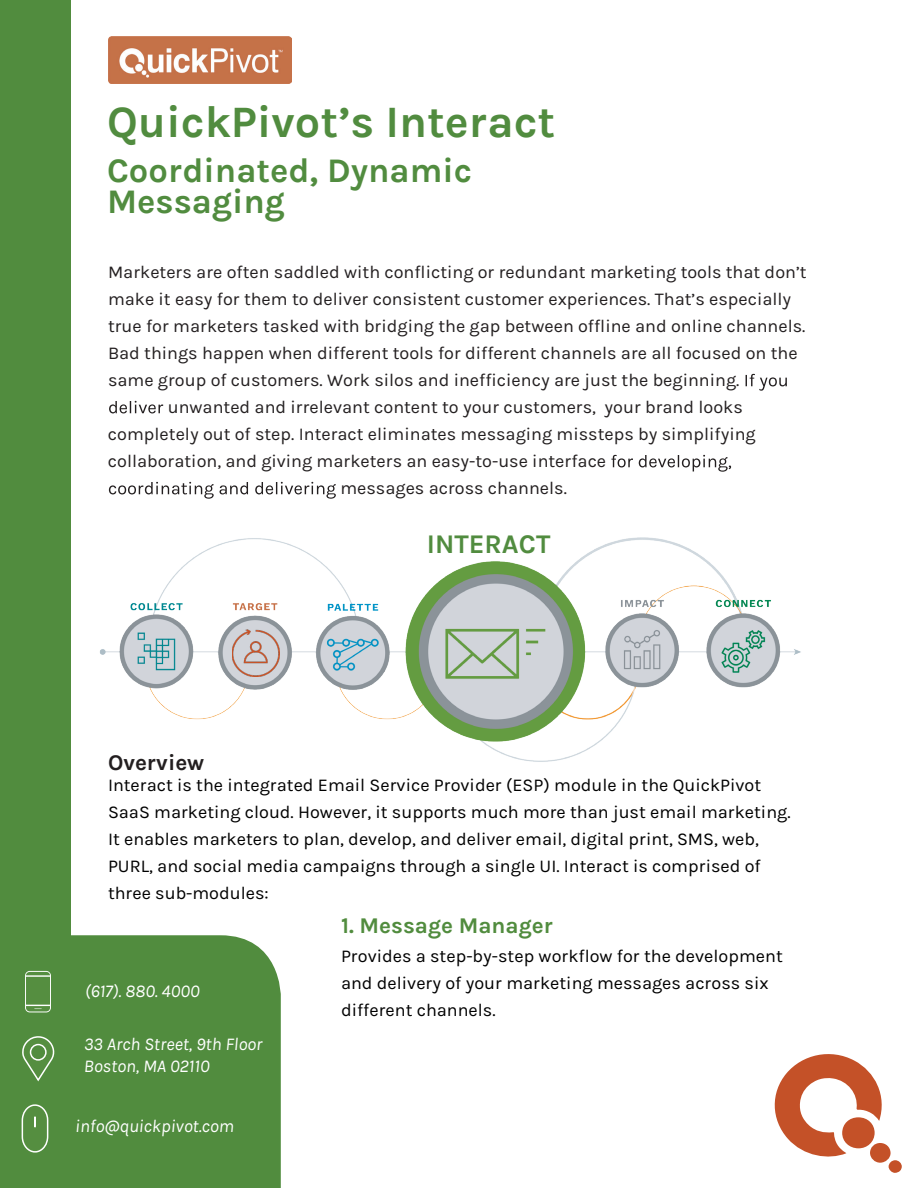
<style>
.page{position:relative;width:918px;height:1188px;background:#fff}
.page>*{position:absolute;margin:0;border:0;box-sizing:border-box;transform-origin:0 0}
.t1{font:700 45px "Karla";color:#518c3f}
.t2{font:700 34.5px/31.5px "Karla";color:#518c3f}
.t3{font:700 27px "Karla";color:#518c3f}
.t4{font:700 22.5px "Karla";color:#518c3e}
.t5{font:700 22.5px "Karla";color:#231f20}
.t6{font:18px "Karla";color:#231f20}
.t7{font:18px/27px "Karla";color:#000}
.t8{font:italic 18px/21.6px "Karla";color:#fff}
</style>
<div class="page">
<img style="left:108px;top:37px;width:184px;height:47px">
<svg style="left:774px;top:1054px;width:113px;height:106px"></svg>
<div style="left:842px;top:1117px;width:33px;height:31px;background:#c45128;border-radius:50%"></div>
<div style="left:870px;top:1143px;width:21px;height:20px;background:#c45128;border-radius:50%"></div>
<div style="left:888px;top:1160px;width:14px;height:13px;background:#c45128;border-radius:50%"></div>
<div style="left:0;top:0;width:70px;height:1188px;background:#518c3e"></div>
<div style="left:28px;top:935px;width:253px;height:253px;background:#518c3e"></div>
<svg style="left:25px;top:971px;width:26px;height:41px"></svg>
<svg style="left:21px;top:1102px;width:28px;height:53px"></svg>
<svg style="left:22px;top:1035px;width:33px;height:48px"></svg>
<svg style="left:746px;top:374px;width:41px;height:17px"></svg>
<svg style="left:109px;top:401px;width:54px;height:12px"></svg>
<svg style="left:611px;top:455px;width:120px;height:17px"></svg>
<svg style="left:109px;top:482px;width:227px;height:17px"></svg>
<img style="left:70px;top:522px;width:731px;height:252px">
<div style="left:227px;top:625px;width:57px;height:56px;background:#d1d4da;border-radius:50%"></div>
<img style="left:232px;top:629px;width:47px;height:48px">
<h1 class="t1" style="left:107px;top:96px;width:450px">QuickPivot’s Interact</h1>
<h2 class="t2" style="left:107px;top:154px;width:367px">Coordinated, Dynamic<br>Messaging</h2>
<p class="t6" style="left:108px;top:262px;width:700px">Marketers are often saddled with conflicting or redundant marketing tools that don’t</p>
<p class="t6" style="left:108px;top:289px;width:685px">make it easy for them to deliver consistent customer experiences. That’s especially</p>
<p class="t6" style="left:108px;top:316px;width:699px">true for marketers tasked with bridging the gap between offline and online channels.</p>
<p class="t6" style="left:108px;top:343px;width:691px">Bad things happen when different tools for different channels are all focused on the</p>
<p class="t6" style="left:108px;top:370px;width:633px">same group of customers. Work silos and inefficiency are just the beginning.</p>
<p class="t6" style="left:168px;top:397px;width:576px">unwanted and irrelevant content to your customers, your brand looks</p>
<p class="t6" style="left:108px;top:424px;width:649px">completely out of step. Interact eliminates messaging missteps by simplifying</p>
<p class="t6" style="left:108px;top:451px;width:500px">collaboration, and giving marketers an easy-to-use interface</p>
<p class="t6" style="left:340px;top:478px;width:228px">messages across channels.</p>
<h3 class="t3" style="left:427px;top:528px;width:125px">INTERACT</h3>
<p class="t5" style="left:108px;top:750px;width:98px">Overview</p>
<p class="t7" style="left:108px;top:772px;width:684px">Interact is the integrated Email Service Provider (ESP) module in the QuickPivot SaaS marketing cloud. However, it supports much more than just email marketing.<br>It enables marketers to plan, develop, and deliver email, digital print, SMS, web, PURL, and social media campaigns through a single UI. Interact is comprised of three sub-modules:</p>
<p class="t4" style="left:341px;top:912px;width:214px">1. Message Manager</p>
<p class="t7" style="left:341px;top:943px;width:443px">Provides a step-by-step workflow for the development and delivery of your marketing messages across six different channels.</p>
<p class="t8" style="left:85px;top:981px;width:116px">(617). 880. 4000</p>
<p class="t8" style="left:84px;top:1034px;width:180px">33 Arch Street, 9th Floor<br>Boston, MA 02110</p>
<p class="t8" style="left:75px;top:1115px;width:160px">info@quickpivot.com</p>
</div>
